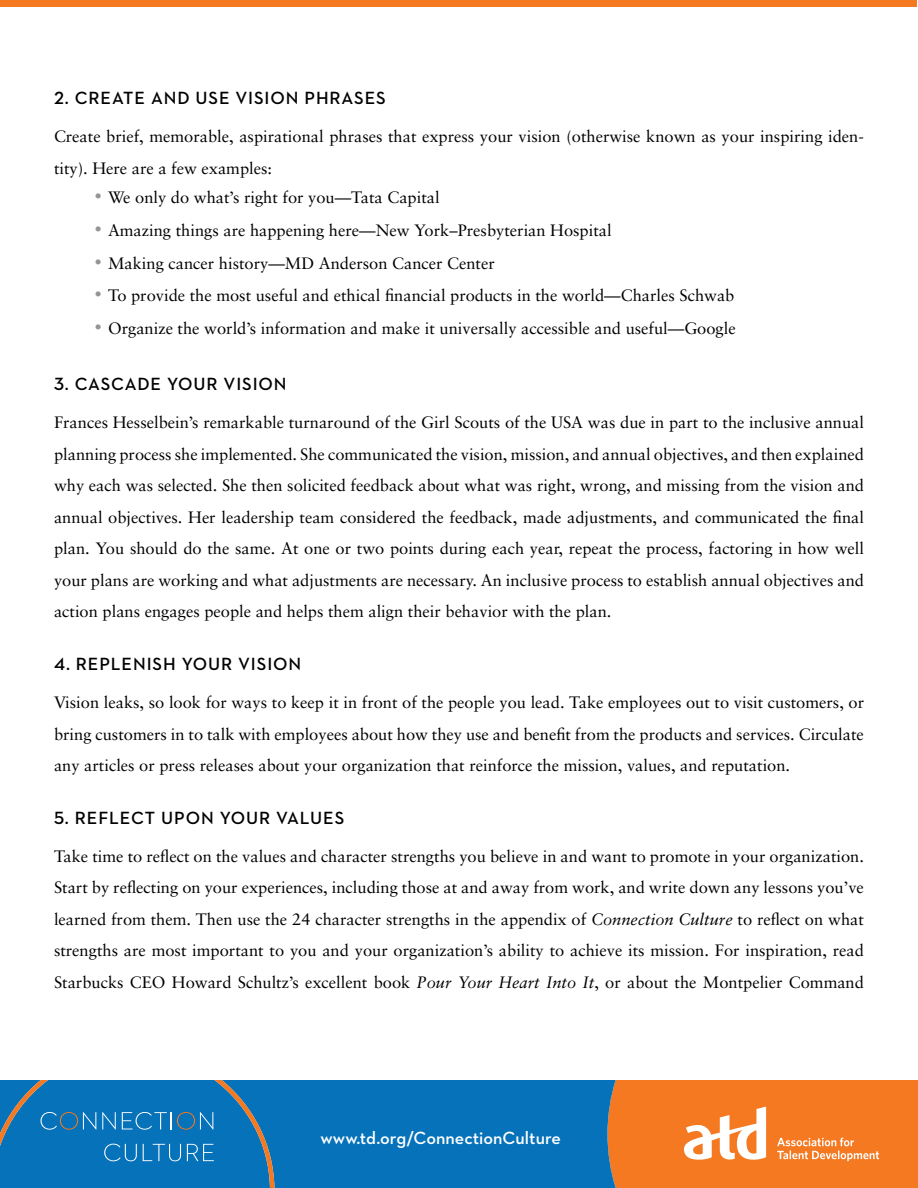
<style>
.page{position:relative;width:918px;height:1188px;background:#fff}
.page>*{position:absolute;margin:0;border:0;box-sizing:border-box;transform-origin:0 0}
.t1{font:600 18px "Neutraface 2 Text";letter-spacing:.05em;color:#000}
.t2{font:600 18px "Neutraface 2 Text";color:#fff}
.t3{font:16.5px/31.5px "Sabon";color:#000;text-align:justify}
.s1{font-family:"Neutraface 2 Text";font-size:27px;color:#939598}
.s2{font-style:italic}
</style>
<div class="page">
<svg style="left:0;top:1080px;width:918px;height:108px;background:#59788b"></svg>
<div style="left:1px;top:0;width:916px;height:7px;background:#f47921"></div>
<p class="t1" style="left:54px;top:87px;width:333px">2. CREATE AND USE VISION PHRASES</p>
<p class="t3" style="left:54px;top:121px;width:811px">Create brief, memorable, aspirational phrases that express your vision (otherwise known as your inspiring iden&shy;tity). Here are a few examples:</p>
<p class="t3" style="left:94px;top:181px;width:347px"><span class="s1">•</span> We only do what’s right for you—Tata Capital</p>
<p class="t3" style="left:94px;top:214px;width:519px"><span class="s1">•</span> Amazing things are happening here—New York–Presbyterian Hospital</p>
<p class="t3" style="left:94px;top:247px;width:402px"><span class="s1">•</span> Making cancer history—MD Anderson Cancer Center</p>
<p class="t3" style="left:94px;top:280px;width:641px"><span class="s1">•</span> To provide the most useful and ethical financial products in the world—Charles Schwab</p>
<p class="t3" style="left:94px;top:312px;width:643px"><span class="s1">•</span> Organize the world’s information and make it universally accessible and useful—Google</p>
<p class="t1" style="left:54px;top:373px;width:234px">3. CASCADE YOUR VISION</p>
<p class="t3" style="left:54px;top:407px;width:812px">Frances Hesselbein’s remarkable turnaround of the Girl Scouts of the USA was due in part to the inclusive annual planning process she implemented. She communicated the vision, mission, and annual objectives, and then explained why each was selected. She then solicited feedback about what was right, wrong, and missing from the vision and annual objectives. Her leadership team considered the feedback, made adjustments, and communicated the final plan. You should do the same. At one or two points during each year, repeat the process, factoring in how well your plans are working and what adjustments are necessary. An inclusive process to establish annual objectives and action plans engages people and helps them align their behavior with the plan.</p>
<p class="t1" style="left:54px;top:652px;width:249px">4. REPLENISH YOUR VISION</p>
<p class="t3" style="left:54px;top:686px;width:812px">Vision leaks, so look for ways to keep it in front of the people you lead. Take employees out to visit customers, or bring customers in to talk with employees about how they use and benefit from the products and services. Circulate any articles or press releases about your organization that reinforce the mission, values, and reputation.</p>
<p class="t1" style="left:54px;top:806px;width:292px">5. REFLECT UPON YOUR VALUES</p>
<p class="t3" style="left:54px;top:840px;width:812px">Take time to reflect on the values and character strengths you believe in and want to promote in your organization.<br>Start by reflecting on your experiences, including those at and away from work, and write down any lessons you’ve learned from them. Then use the 24 character strengths in the appendix of <span class="s2">Connection Culture</span> to reflect on what strengths are most important to you and your organization’s ability to achieve its mission. For inspiration, read Starbucks CEO Howard Schultz’s excellent book <span class="s2">Pour Your Heart Into It</span>, or about the Montpelier Command</p>
<p class="t2" style="left:320px;top:1126px;width:242px">www.td.org/ConnectionCulture</p>
</div>
